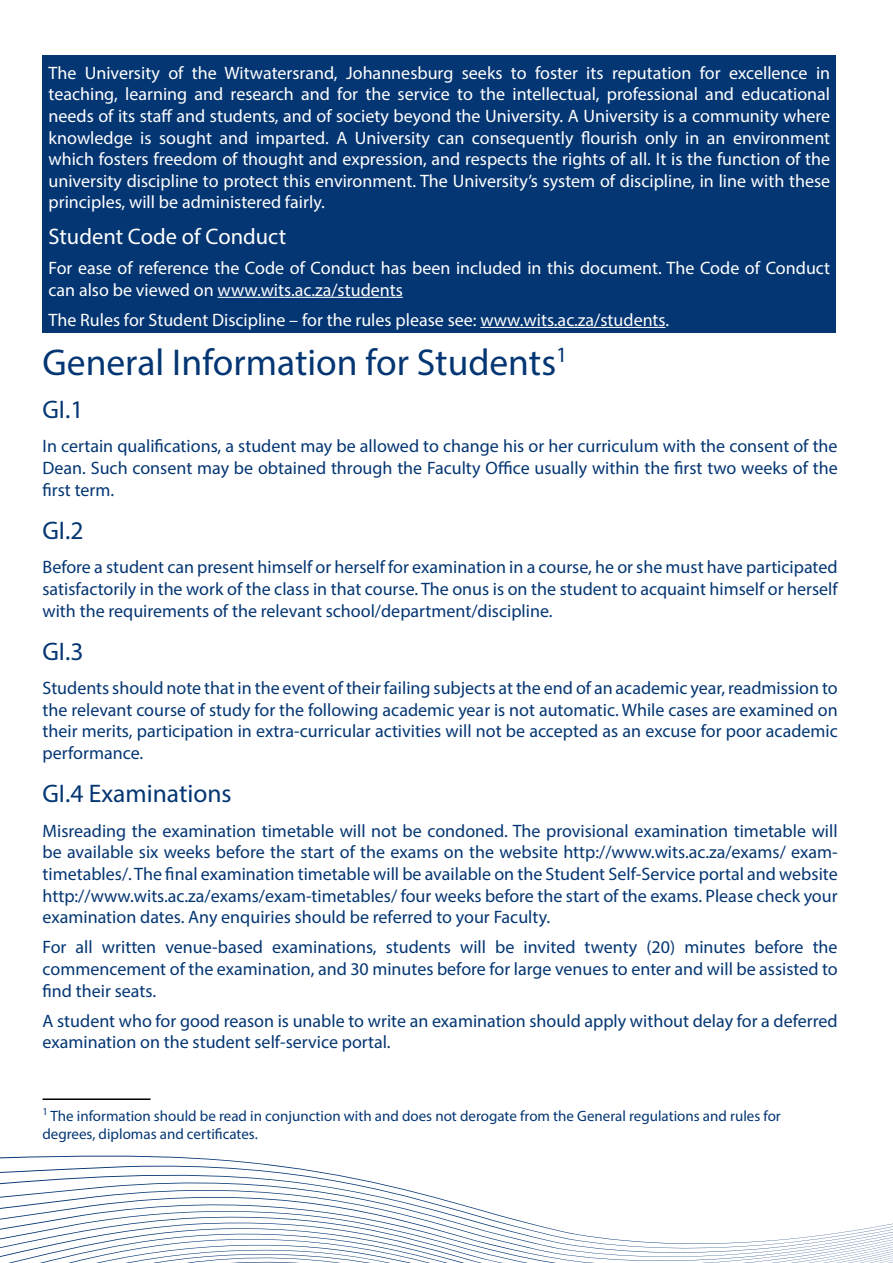
<style>
.page{position:relative;width:893px;height:1263px;background:#fff}
.page>*{position:absolute;margin:0;border:0;box-sizing:border-box;transform-origin:0 0}
.t1{font:37.5px "Myriad Pro";color:#043673}
.t2{font:25.5px "Myriad Pro";color:#043673}
.t3{font:22.5px "Myriad Pro";color:#fff}
.t4{font:18px/21.6px "Myriad Pro";color:#043673;text-align:justify}
.t5{font:18px/21.6px "Myriad Pro";color:#fff;text-align:justify}
.t6{font:15px/18px "Myriad Pro";color:#043673}
</style>
<div class="page">
<hr style="left:43px;top:1098px;width:108px;height:2px;background:#000">
<div style="left:43px;top:55px;width:793px;height:278px;background:#043673"></div>
<hr style="left:218px;top:297px;width:185px;height:1px;background:#fff">
<hr style="left:480px;top:327px;width:185px;height:1px;background:#fff">
<svg style="left:0;top:1155px;width:893px;height:108px"></svg>
<p class="t5" style="left:49px;top:62px;width:783px">The University of the Witwatersrand, Johannesburg seeks to foster its reputation for excellence in teaching, learning and research and for the service to the intellectual, professional and educational needs of its staff and students, and of society beyond the University. A University is a community where knowledge is sought and imparted. A University can consequently flourish only in an environment which fosters freedom of thought and expression, and respects the rights of all. It is the function of the university discipline to protect this environment. The University’s system of discipline, in line with these principles, will be administered fairly.</p>
<p class="t3" style="left:49px;top:222px;width:239px">Student Code of Conduct</p>
<p class="t5" style="left:49px;top:257px;width:783px">For ease of reference the Code of Conduct has been included in this document. The Code of Conduct can also be viewed on www.wits.ac.za/students</p>
<p class="t5" style="left:49px;top:308px;width:622px">The Rules for Student Discipline – for the rules please see: www.wits.ac.za/students.</p>
<h1 class="t1" style="left:43px;top:339px;width:526px">General Information for Students<sup>1</sup></h1>
<h2 class="t2" style="left:43px;top:394px;width:42px">GI.1</h2>
<p class="t4" style="left:43px;top:435px;width:797px">In certain qualifications, a student may be allowed to change his or her curriculum with the consent of the Dean. Such consent may be obtained through the Faculty Office usually within the first two weeks of the first term.</p>
<h2 class="t2" style="left:43px;top:515px;width:42px">GI.2</h2>
<p class="t4" style="left:43px;top:556px;width:797px">Before a student can present himself or herself for examination in a course, he or she must have participated satisfactorily in the work of the class in that course. The onus is on the student to acquaint himself or herself with the requirements of the relevant school/department/discipline.</p>
<h2 class="t2" style="left:43px;top:636px;width:42px">GI.3</h2>
<p class="t4" style="left:43px;top:677px;width:797px">Students should note that in the event of their failing subjects at the end of an academic year, readmission to the relevant course of study for the following academic year is not automatic. While cases are examined on their merits, participation in extra-curricular activities will not be accepted as an excuse for poor academic performance.</p>
<h2 class="t2" style="left:43px;top:778px;width:191px">GI.4 Examinations</h2>
<p class="t4" style="left:43px;top:820px;width:797px">Misreading the examination timetable will not be condoned. The provisional examination timetable will be available six weeks before the start of the exams on the website http://www.wits.ac.za/exams/ exam&shy;timetables/. The final examination timetable will be available on the Student Self-Service portal and website http://www.wits.ac.za/exams/exam-timetables/ four weeks before the start of the exams. Please check your examination dates. Any enquiries should be referred to your Faculty.</p>
<p class="t4" style="left:43px;top:936px;width:797px">For all written venue-based examinations, students will be invited twenty (20) minutes before the commencement of the examination, and 30 minutes before for large venues to enter and will be assisted to find their seats.</p>
<p class="t4" style="left:43px;top:1009px;width:797px">A student who for good reason is unable to write an examination should apply without delay for a deferred examination on the student self-service portal.</p>
<p class="t6" style="left:43px;top:1106px;width:740px"><sup>1</sup> The information should be read in conjunction with and does not derogate from the General regulations and rules for degrees, diplomas and certificates.</p>
</div>
